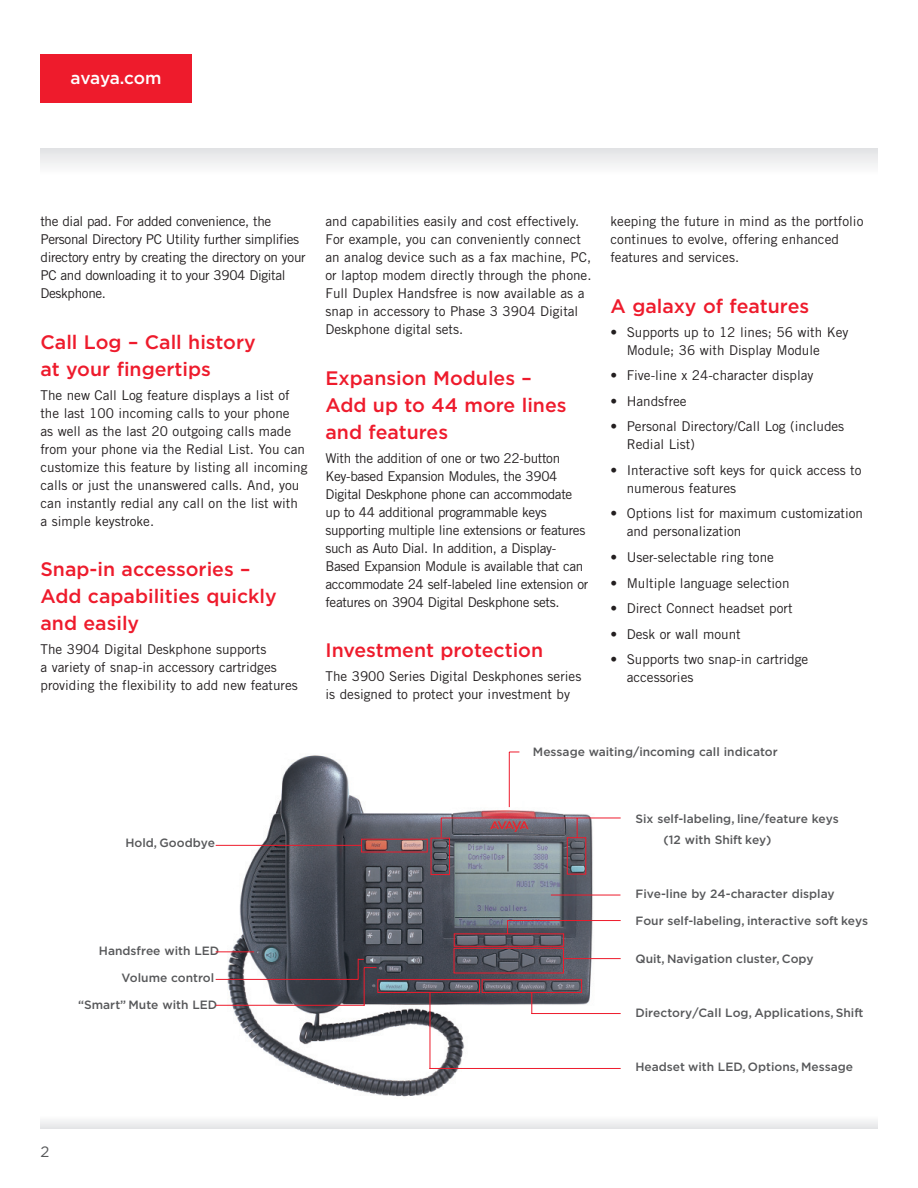
<style>
.page{position:relative;width:918px;height:1188px;background:#fff}
.page>*{position:absolute;margin:0;border:0;box-sizing:border-box;transform-origin:0 0}
.sub_head_PMS_485_cmy{font:500 19.5px/27px "Gotham";color:#ee1b2c}
.Collateral_Box{font:500 17.25px "Gotham";letter-spacing:-.02em;color:#fff}
.t1{font:15px "Gotham";color:#57585a}
.body_copy_modified{font:13.5px/18px "Trade Gothic";color:#231f20}
.body_copy_modified-2{font:13.5px/18px "Trade Gothic";letter-spacing:-.025em;color:#231f20}
.bullet_body{font:13.5px/18px "Trade Gothic";color:#231f20}
.t2{font:500 12px/21px "Gotham";color:#57585a}
</style>
<div class="page">
<div style="left:40px;top:1115px;width:838px;height:14px;background:#f1f2f3"></div>
<div style="left:40px;top:148px;width:838px;height:27px;background:linear-gradient(to right,#f0f0f1,#f0f0f1)"></div>
<div style="left:40px;top:54px;width:152px;height:49px;background:#ee1b2c"></div>
<img style="left:296px;top:1069px;width:163px;height:28px">
<svg style="left:215px;top:751px;width:406px;height:318px"></svg>
<p class="Collateral_Box" style="left:71px;top:68px;width:92px">avaya.com</p>
<p class="body_copy_modified-2" style="left:40px;top:213px;width:267px">the dial pad. For added convenience, the Personal Directory PC Utility further simplifies directory entry by creating the directory on your PC and downloading it to your 3904 Digital Deskphone.</p>
<p class="sub_head_PMS_485_cmy" style="left:40px;top:328px;width:217px">Call Log – Call history at your fingertips</p>
<p class="body_copy_modified" style="left:40px;top:386px;width:268px">The new Call Log feature displays a list of the last 100 incoming calls to your phone<br>as well as the last 20 outgoing calls made from your phone via the Redial List. You can customize this feature by listing all incoming calls or just the unanswered calls. And, you can instantly redial any call on the list with a simple keystroke.</p>
<p class="sub_head_PMS_485_cmy" style="left:40px;top:556px;width:238px">Snap-in accessories –<br>Add capabilities quickly and easily</p>
<p class="body_copy_modified" style="left:40px;top:640px;width:259px">The 3904 Digital Deskphone supports<br>a variety of snap-in accessory cartridges providing the flexibility to add new features</p>
<p class="body_copy_modified" style="left:326px;top:213px;width:268px">and capabilities easily and cost effectively.<br>For example, you can conveniently connect an analog device such as a fax machine, PC, or laptop modem directly through the phone.<br>Full Duplex Handsfree is now available as a snap in accessory to Phase 3 3904 Digital Deskphone digital sets.</p>
<p class="sub_head_PMS_485_cmy" style="left:326px;top:364px;width:243px">Expansion Modules –<br>Add up to 44 more lines and features</p>
<p class="body_copy_modified-2" style="left:326px;top:449px;width:264px">With the addition of one or two 22-button Key-based Expansion Modules, the 3904<br>Digital Deskphone phone can accommodate up to 44 additional programmable keys supporting multiple line extensions or features such as Auto Dial. In addition, a Display-Based Expansion Module is available that can accommodate 24 self-labeled line extension or features on 3904 Digital Deskphone sets.</p>
<p class="sub_head_PMS_485_cmy" style="left:326px;top:637px;width:219px">Investment protection</p>
<p class="body_copy_modified" style="left:326px;top:667px;width:257px">The 3900 Series Digital Deskphones series is designed to protect your investment by</p>
<p class="body_copy_modified" style="left:610px;top:213px;width:254px">keeping the future in mind as the portfolio continues to evolve, offering enhanced features and services.</p>
<p class="sub_head_PMS_485_cmy" style="left:610px;top:292px;width:200px">A galaxy of features</p>
<p class="bullet_body" style="left:627px;top:323px;width:223px;text-indent:-16px">• Supports up to 12 lines; 56 with Key<br>Module; 36 with Display Module</p>
<p class="bullet_body" style="left:610px;top:366px;width:205px">• Five-line x 24-character display</p>
<p class="bullet_body" style="left:610px;top:392px;width:78px">• Handsfree</p>
<p class="bullet_body" style="left:627px;top:417px;width:219px;text-indent:-16px">• Personal Directory/Call Log (includes<br>Redial List)</p>
<p class="bullet_body" style="left:627px;top:461px;width:236px;text-indent:-16px">• Interactive soft keys for quick access to numerous features</p>
<p class="bullet_body" style="left:627px;top:504px;width:238px;text-indent:-16px">• Options list for maximum customization and personalization</p>
<p class="bullet_body" style="left:610px;top:548px;width:165px">• User-selectable ring tone</p>
<p class="bullet_body" style="left:610px;top:574px;width:181px">• Multiple language selection</p>
<p class="bullet_body" style="left:610px;top:599px;width:184px">• Direct Connect headset port</p>
<p class="bullet_body" style="left:610px;top:625px;width:132px">• Desk or wall mount</p>
<p class="bullet_body" style="left:627px;top:650px;width:183px;text-indent:-16px">• Supports two snap-in cartridge accessories</p>
<p class="t2" style="left:533px;top:741px;width:246px">Message waiting/incoming call indicator</p>
<p class="t2" style="left:125px;top:832px;width:91px">Hold, Goodbye</p>
<p class="t2" style="left:99px;top:940px;width:122px">Handsfree with LED</p>
<p class="t2" style="left:122px;top:967px;width:94px">Volume control</p>
<p class="t2" style="left:78px;top:994px;width:141px">“Smart” Mute with LED</p>
<p class="t2" style="left:664px;top:808px;width:177px;text-indent:-28px">Six self-labeling, line/feature keys (12 with Shift key)</p>
<p class="t2" style="left:636px;top:883px;width:201px">Five-line by 24-character display</p>
<p class="t2" style="left:636px;top:910px;width:234px">Four self-labeling, interactive soft keys</p>
<p class="t2" style="left:636px;top:948px;width:180px">Quit, Navigation cluster, Copy</p>
<p class="t2" style="left:636px;top:1002px;width:229px">Directory/Call Log, Applications, Shift</p>
<p class="t2" style="left:636px;top:1056px;width:219px">Headset with LED, Options, Message</p>
<p class="t1" style="left:40px;top:1143px;width:10px">2</p>
</div>
